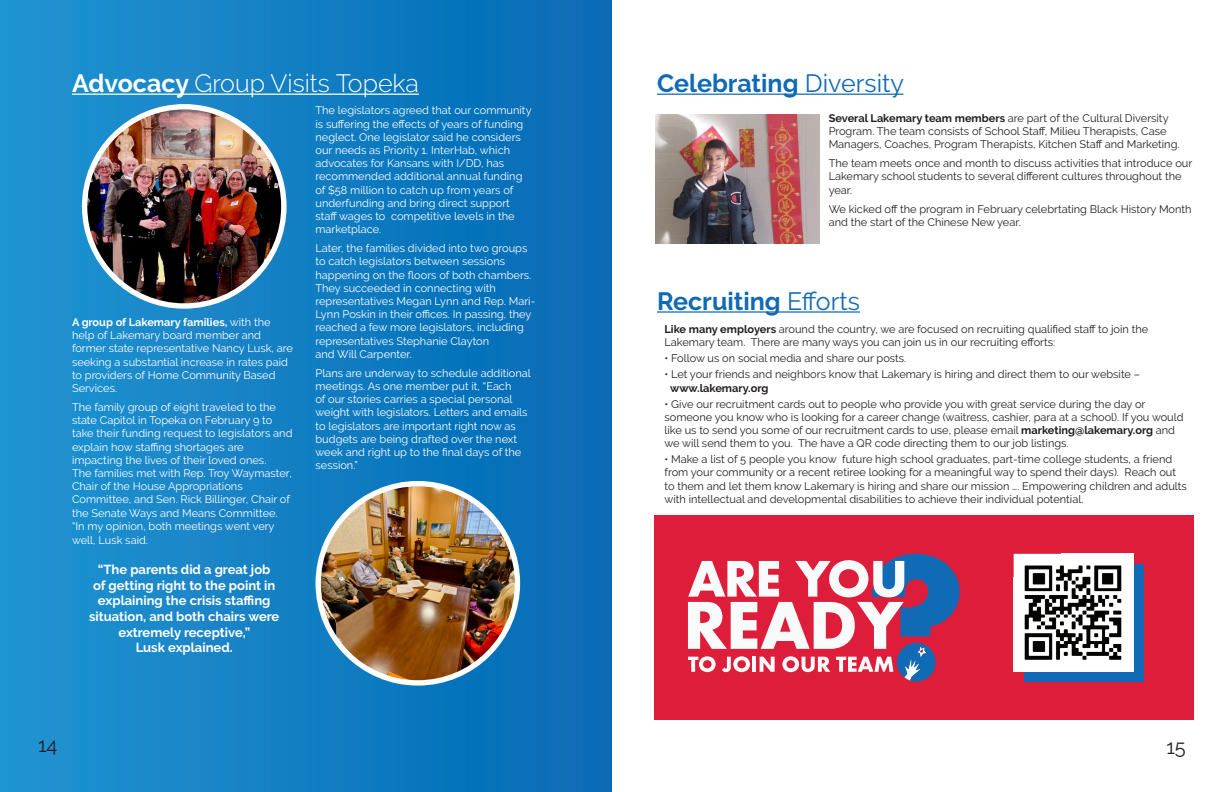
<style>
.page{position:relative;width:1224px;height:792px;background:#fff}
.page>*{position:absolute;margin:0;border:0;box-sizing:border-box;transform-origin:0 0}
.t1{font:700 25px "Raleway";color:#0f6ab5}
.t2{font:300 25px "Raleway";color:#fff}
.t3{font:20px "Raleway";color:#231f20}
.t4{font:700 13px/15.6px "Raleway";color:#fff;text-align:center}
.t5{font:11px/13.2px "Raleway";color:#fff}
.t6{font:11px/13.2px "Raleway";color:#231f20}
.t7{font:700 11px "Raleway";color:#231f20}
.s1{font-weight:700}
.s2{font-weight:400}
</style>
<div class="page">
<div style="left:0;top:0;width:612px;height:792px;background:linear-gradient(to right,#2194d2,#076ab5)"></div>
<hr style="left:72px;top:94px;width:347px;height:1px;background:#fff">
<img style="left:85px;top:107px;width:199px;height:199px;border-radius:100px">
<div style="left:82px;top:104px;width:205px;height:205px;border:5px solid #fff;border-radius:50%"></div>
<img style="left:318px;top:484px;width:199px;height:199px;border-radius:100px">
<div style="left:316px;top:481px;width:204px;height:205px;border:5px solid #fff;border-radius:50%"></div>
<hr style="left:657px;top:94px;width:246px;height:1px;background:#0f6ab5">
<hr style="left:657px;top:311px;width:203px;height:2px;background:#0f6ab5">
<img style="left:655px;top:114px;width:165px;height:129px">
<div style="left:654px;top:515px;width:539px;height:205px;background:#dd1d3a"></div>
<svg style="left:688px;top:554px;width:272px;height:128px"></svg>
<div style="left:1024px;top:564px;width:119px;height:117px;background:#116ab5"></div>
<img style="left:1014px;top:554px;width:47px;height:23px">
<img style="left:1061px;top:554px;width:72px;height:10px">
<img style="left:1014px;top:577px;width:10px;height:94px">
<img style="left:1024px;top:564px;width:109px;height:107px">
<h1 class="t2" style="left:72px;top:69px;width:348px"><span class="s1">Advocacy</span> Group Visits Topeka</h1>
<p class="t5" style="left:72px;top:315px;width:222px"><span class="s1">A group of Lakemary families,</span> with the help of Lakemary board member and former state representative Nancy Lusk, are seeking a substantial increase in rates paid to providers of Home Community Based Services.</p>
<p class="t5" style="left:72px;top:400px;width:205px">The family group of eight traveled to the state Capitol in Topeka on February 9 to</p>
<p class="t5" style="left:72px;top:427px;width:222px">take their funding request to legislators and explain how staffing shortages are</p>
<p class="t5" style="left:72px;top:453px;width:196px">impacting the lives of their loved ones.</p>
<p class="t5" style="left:72px;top:466px;width:221px">The families met with Rep. Troy Waymaster, Chair of the House Appropriations Committee, and Sen. Rick Billinger, Chair of the Senate Ways and Means Committee.</p>
<p class="t5" style="left:72px;top:519px;width:204px;line-height:14.4px">“In my opinion, both meetings went very well, Lusk said.</p>
<p class="t4" style="left:89px;top:562px;width:192px">“The parents did a great job<br>of getting right to the point in explaining the crisis staffing situation, and both chairs were extremely receptive,”</p>
<p class="t4" style="left:136px;top:640px;width:98px">Lusk explained.</p>
<p class="t5" style="left:316px;top:104px;width:218px">The legislators agreed that our community is suffering the effects of years of funding neglect. One legislator said he considers our needs as Priority 1. InterHab, which advocates for Kansans with I/DD, has recommended additional annual funding of $58 million to catch up from years of underfunding and bring direct support staff wages to competitive levels in the marketplace.</p>
<p class="t5" style="left:316px;top:242px;width:221px">Later, the families divided into two groups to catch legislators between sessions happening on the floors of both chambers.<br>They succeeded in connecting with representatives Megan Lynn and Rep. Mari-Lynn Poskin in their offices. In passing, they reached a few more legislators, including representatives Stephanie Clayton</p>
<p class="t5" style="left:316px;top:347px;width:98px">and Will Carpenter.</p>
<p class="t5" style="left:316px;top:366px;width:217px">Plans are underway to schedule additional meetings. As one member put it, “Each<br>of our stories carries a special personal weight with legislators. Letters and emails to legislators are important right now as budgets are being drafted over the next week and right up to the final days of the session.”</p>
<p class="t3" style="left:38px;top:733px;width:21px">14</p>
<h1 class="t1" style="left:657px;top:69px;width:249px">Celebrating <span class="s2">Diversity</span></h1>
<p class="t6" style="left:829px;top:111px;width:352px"><span class="s1">Several Lakemary team members</span> are part of the Cultural Diversity<br>Program. The team consists of School Staff, Milieu Therapists, Case<br>Managers, Coaches, Program Therapists, Kitchen Staff and Marketing.</p>
<p class="t6" style="left:829px;top:157px;width:365px">The team meets once and month to discuss activities that introduce our<br>Lakemary school students to several different cultures throughout the year.</p>
<p class="t6" style="left:829px;top:202px;width:364px">We kicked off the program in February celebrtating Black History Month and the start of the Chinese New year.</p>
<h1 class="t1" style="left:657px;top:287px;width:205px">Recruiting <span class="s2">Efforts</span></h1>
<p class="t6" style="left:664px;top:323px;width:485px"><span class="s1">Like many employers</span> around the country, we are focused on recruiting qualified staff to join the<br>Lakemary team. There are many ways you can join us in our recruiting efforts:</p>
<p class="t6" style="left:664px;top:352px;width:243px">• Follow us on social media and share our posts.</p>
<p class="t6" style="left:664px;top:368px;width:477px">• Let your friends and neighbors know that Lakemary is hiring and direct them to our website –</p>
<p class="t7" style="left:670px;top:381px;width:100px">www.lakemary.org</p>
<p class="t6" style="left:664px;top:397px;width:521px">• Give our recruitment cards out to people who provide you with great service during the day or someone you know who is looking for a career change (waitress, cashier, para at a school). If you would like us to send you some of our recruitment cards to use, please email <span class="s1">marketing@lakemary.org</span> and we will send them to you. The have a QR code directing them to our job listings.</p>
<p class="t6" style="left:664px;top:453px;width:524px">• Make a list of 5 people you know future high school graduates, part-time college students, a friend from your community or a recent retiree looking for a meaningful way to spend their days). Reach out to them and let them know Lakemary is hiring and share our mission …. Empowering children and adults with intellectual and developmental disabilities to achieve their individual potential.</p>
<h2 class="t3" style="left:1166px;top:735px;width:21px">15</h2>
</div>
